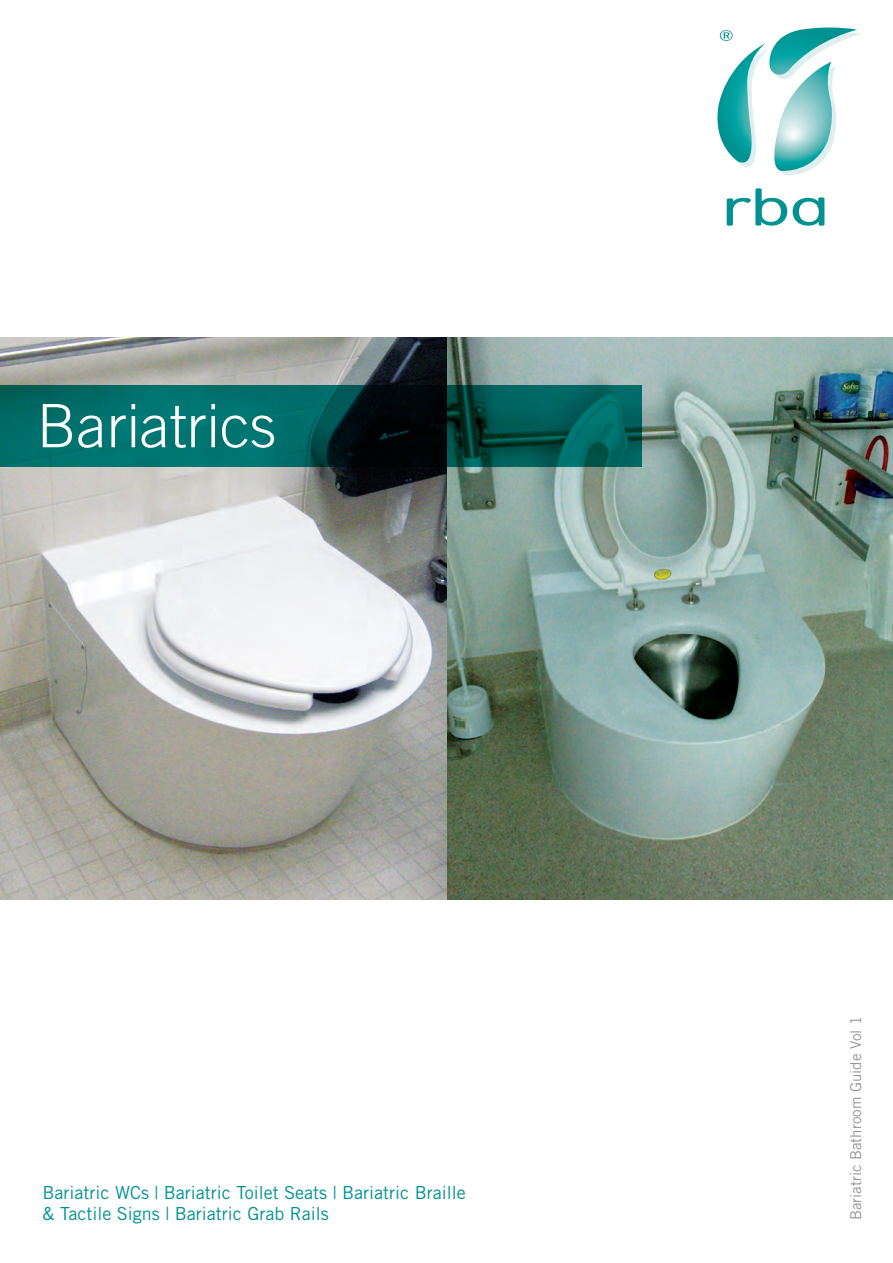
<style>
.page{position:relative;width:893px;height:1263px;background:#fff}
.page>*{position:absolute;margin:0;border:0;box-sizing:border-box;transform-origin:0 0}
.t1{font:300 59.85px "Trade Gothic LT Std";color:#fff}
.t2{font:18px/21.6px "Trade Gothic LT Std";color:#009290}
.t3{font:15px "Trade Gothic LT Std";color:#939598}
</style>
<div class="page">
<svg style="left:727px;top:188px;width:60px;height:38px"></svg>
<svg style="left:793px;top:197px;width:31px;height:29px"></svg>
<svg style="left:717px;top:28px;width:144px;height:148px"></svg>
<img style="left:0;top:338px;width:893px;height:561px">
<svg style="left:0;top:385px;width:642px;height:81px;background:#005653"></svg>
<h1 class="t1" style="left:37px;top:390px;width:241px">Bariatrics</h1>
<p class="t2" style="left:43px;top:1181px;width:425px">Bariatric WCs | Bariatric Toilet Seats | Bariatric Braille &amp; Tactile Signs | Bariatric Grab Rails</p>
<p class="t3" style="left:847px;top:1220px;width:206px;rotate:-90deg">Bariatric Bathroom Guide Vol 1</p>
</div>
